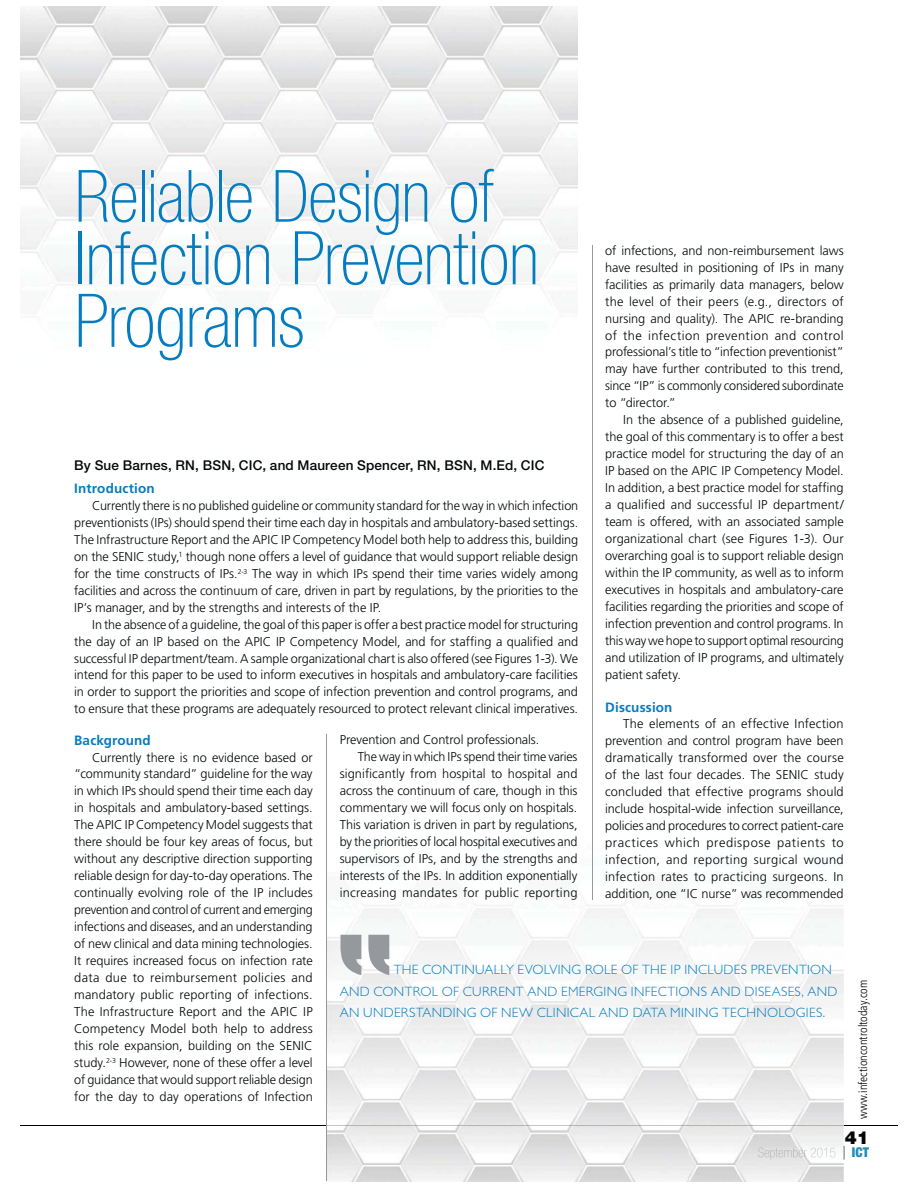
<style>
.page{position:relative;width:918px;height:1188px;background:#fff}
.page>*{position:absolute;margin:0;border:0;box-sizing:border-box;transform-origin:0 0}
.t1{font:100 condensed 74.1px/62.6px "Helvetica Neue LT Std";letter-spacing:-.01em;color:#067cc0}
.t2{font:100 condensed 72.3px "Helvetica Neue LT Std";letter-spacing:-.01em;color:#067cc0}
.t3{font:900 18px "Helvetica Neue LT Std";color:#040809}
.t4{font:300 13.5px/21.8px "Gill Sans Std";letter-spacing:.02em;color:#067cc0}
.t5{font:500 13.5px "Helvetica Neue LT Std";letter-spacing:.015em;color:#040809}
.t6{font:700 13.5px "Frutiger LT Std";letter-spacing:.01em;color:#067cc0}
.t7{font:300 12.75px/17px "Frutiger LT Std";letter-spacing:-.005em;color:#040809;text-align:justify}
.t8{font:300 12.75px "Frutiger LT Std";letter-spacing:.015em;color:#040809}
.t9{font:300 condensed 12px "Frutiger LT Std";color:#040809}
.s1{font-size:74.1px}
</style>
<div class="page">
<hr style="left:20px;top:1125px;width:878px;height:1px;background:#010202">
<img style="left:327px;top:873px;width:517px;height:308px">
<img style="left:835px;top:1147px;width:4px;height:13px">
<img style="left:758px;top:1147px;width:77px;height:13px">
<img style="left:327px;top:1125px;width:517px;height:1px">
<img style="left:20px;top:7px;width:558px;height:307px">
<hr style="left:592px;top:245px;width:1px;height:655px;background:#95989c">
<svg style="left:340px;top:935px;width:49px;height:40px"></svg>
<hr style="left:326px;top:734px;width:1px;height:447px;background:#95989c">
<h2 class="t2" style="left:74px;top:154px;width:421px">Reliable Design <span class="s1">of</span></h2>
<h1 class="t1" style="left:74px;top:227px;width:466px">Infection Prevention<br>Programs</h1>
<p class="t7" style="left:605px;top:243px;width:240px">of infections, and non-reimbursement laws have resulted in positioning of IPs in many facilities as primarily data managers, below the level of their peers (e.g., directors of nursing and quality). The APIC re-branding of the infection prevention and control professional’s title to “infection preventionist” may have further contributed to this trend, since “IP” is commonly considered subordinate to “director.”</p>
<p class="t7" style="left:605px;top:412px;width:240px;text-indent:18px">In the absence of a published guideline, the goal of this commentary is to offer a best practice model for structuring the day of an IP based on the APIC IP Competency Model.<br>In addition, a best practice model for staffing a qualified and successful IP department/ team is offered, with an associated sample organizational chart (see Figures 1-3). Our overarching goal is to support reliable design within the IP community, as well as to inform executives in hospitals and ambulatory-care facilities regarding the priorities and scope of infection prevention and control programs. In this way we hope to support optimal resourcing and utilization of IP programs, and ultimately patient safety.</p>
<p class="t6" style="left:605px;top:701px;width:69px">Discussion</p>
<p class="t7" style="left:605px;top:717px;width:240px;text-indent:18px">The elements of an effective Infection prevention and control program have been dramatically transformed over the course of the last four decades. The SENIC study concluded that effective programs should include hospital-wide infection surveillance, policies and procedures to correct patient-care practices which predispose patients to infection, and reporting surgical wound infection rates to practicing surgeons. In addition, one “IC nurse” was recommended</p>
<p class="t5" style="left:74px;top:457px;width:472px">By Sue Barnes, RN, BSN, CIC, and Maureen Spencer, RN, BSN, M.Ed, CIC</p>
<p class="t6" style="left:74px;top:483px;width:82px">Introduction</p>
<p class="t7" style="left:74px;top:498px;width:506px;text-indent:18px">Currently there is no published guideline or community standard for the way in which infection preventionists (IPs) should spend their time each day in hospitals and ambulatory-based settings.<br>The Infrastructure Report and the APIC IP Competency Model both help to address this, building on the SENIC study,<sup>1</sup> though none offers a level of guidance that would support reliable design for the time constructs of IPs.<sup>2-3</sup> The way in which IPs spend their time varies widely among facilities and across the continuum of care, driven in part by regulations, by the priorities to the IP’s manager, and by the strengths and interests of the IP.</p>
<p class="t7" style="left:74px;top:617px;width:506px;text-indent:18px">In the absence of a guideline, the goal of this paper is offer a best practice model for structuring the day of an IP based on the APIC IP Competency Model, and for staffing a qualified and successful IP department/team. A sample organizational chart is also offered (see Figures 1-3). We intend for this paper to be used to inform executives in hospitals and ambulatory-care facilities in order to support the priorities and scope of infection prevention and control programs, and to ensure that these programs are adequately resourced to protect relevant clinical imperatives.</p>
<p class="t7" style="left:340px;top:732px;width:201px">Prevention and Control professionals.</p>
<p class="t7" style="left:358px;top:749px;width:221px">The way in which IPs spend their time varies</p>
<p class="t7" style="left:340px;top:766px;width:239px">significantly from hospital to hospital and</p>
<p class="t7" style="left:340px;top:783px;width:239px">across the continuum of care, though in this</p>
<p class="t7" style="left:340px;top:800px;width:239px">commentary we will focus only on hospitals.</p>
<p class="t7" style="left:340px;top:817px;width:239px">This variation is driven in part by regulations,</p>
<p class="t7" style="left:340px;top:834px;width:239px">by the priorities of local hospital executives and</p>
<p class="t7" style="left:340px;top:851px;width:239px">supervisors of IPs, and by the strengths and</p>
<p class="t7" style="left:340px;top:868px;width:239px">interests of the IPs. In addition exponentially</p>
<p class="t8" style="left:340px;top:887px;width:239px">increasing mandates for public reporting</p>
<p class="t6" style="left:74px;top:734px;width:78px">Background</p>
<p class="t7" style="left:74px;top:750px;width:240px;text-indent:18px">Currently there is no evidence based or “community standard” guideline for the way in which IPs should spend their time each day in hospitals and ambulatory-based settings.<br>The APIC IP Competency Model suggests that there should be four key areas of focus, but without any descriptive direction supporting reliable design for day-to-day operations. The continually evolving role of the IP includes prevention and control of current and emerging infections and diseases, and an understanding of new clinical and data mining technologies.<br>It requires increased focus on infection rate data due to reimbursement policies and mandatory public reporting of infections.<br>The Infrastructure Report and the APIC IP Competency Model both help to address this role expansion, building on the SENIC study.<sup>2-3</sup> However, none of these offer a level of guidance that would support reliable design for the day to day operations of Infection</p>
<p class="t4" style="left:340px;top:958px;width:499px;text-indent:54px">THE CONTINUALLY EVOLVING ROLE OF THE IP INCLUDES PREVENTION<br>AND CONTROL OF CURRENT AND EMERGING INFECTIONS AND DISEASES, AND<br>AN UNDERSTANDING OF NEW CLINICAL AND DATA MINING TECHNOLOGIES.</p>
<p class="t9" style="left:856px;top:1119px;width:140px;rotate:-90deg">www.infectioncontroltoday.com</p>
<h3 class="t3" style="left:845px;top:1127px;width:26px">41</h3>
</div>
